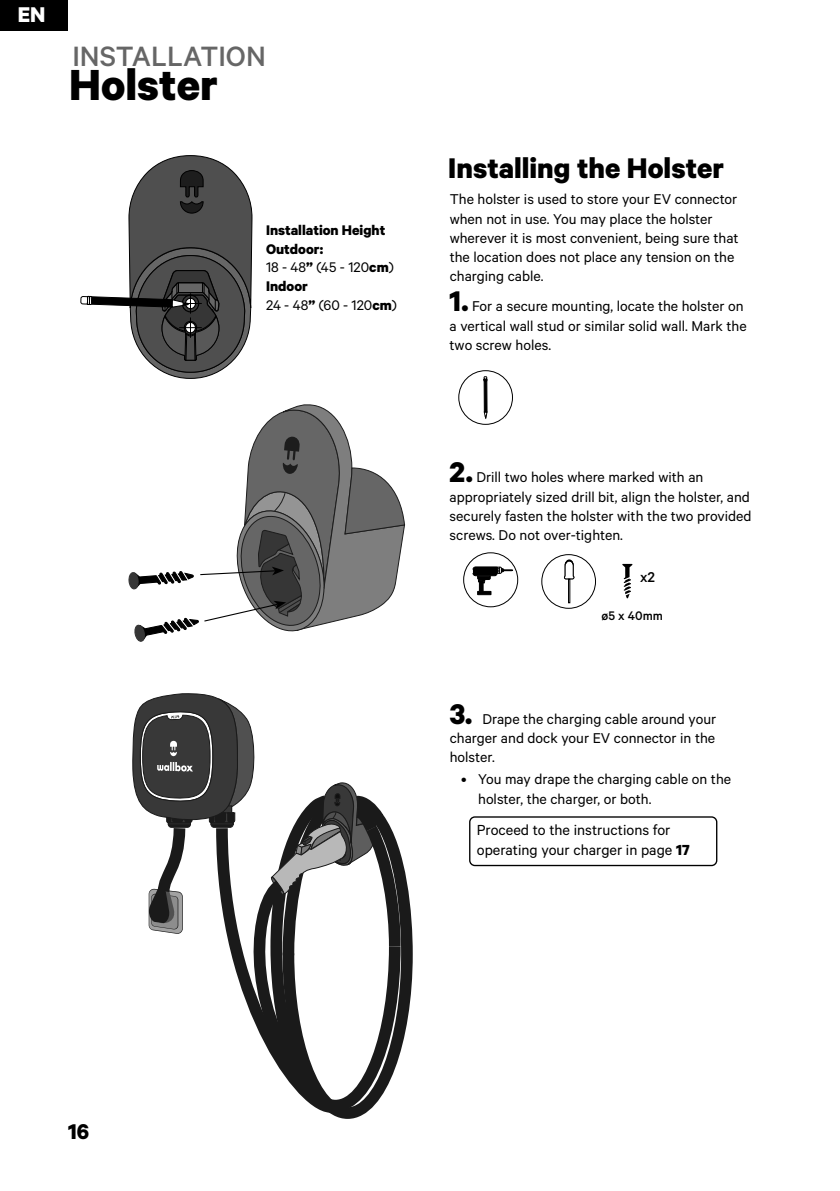
<style>
.page{position:relative;width:840px;height:1191px;background:#fff}
.page>*{position:absolute;margin:0;border:0;box-sizing:border-box;transform-origin:0 0}
.subtitulos{font:700 49px "Calibre";color:#000}
.t1{font:700 32px "Calibre";color:#000}
.subtitulos-2{font:500 31.4px "Calibre";color:#666}
.t2{font:700 24px "Calibre";color:#000}
.t3{font:700 24px "Calibre";color:#fff}
.t4{font:16.4px/19.6px "Calibre";color:#000}
.t5{font:16px/19.2px "Calibre";color:#000}
.t6{font:500 16px "Calibre";color:#000}
.t7{font:700 15.6px "Calibre";color:#000}
.t8{font:15.6px "Calibre";color:#000}
.t9{font:500 14px "Calibre";color:#000}
.s1{font-weight:700}
.s2{font-weight:700;font-size:32px}
</style>
<div class="page">
<div style="left:0;top:0;width:68px;height:31px;background:#000"></div>
<div style="left:541px;top:554px;width:54px;height:55px;border:1px solid #000;border-radius:50%"></div>
<svg style="left:564px;top:559px;width:10px;height:45px"></svg>
<svg style="left:472px;top:566px;width:41px;height:29px"></svg>
<div style="left:463px;top:552px;width:55px;height:55px;border:1px solid #000;border-radius:50%"></div>
<svg style="left:483px;top:376px;width:4px;height:43px"></svg>
<div style="left:458px;top:370px;width:54px;height:55px;border:1px solid #000;border-radius:50%"></div>
<svg style="left:302px;top:877px;width:111px;height:242px"></svg>
<svg style="left:622px;top:564px;width:10px;height:34px"></svg>
<div style="left:469px;top:816px;width:248px;height:50px;border:1px solid #000;border-radius:5px"></div>
<svg style="left:132px;top:693px;width:274px;height:404px"></svg>
<svg style="left:80px;top:155px;width:325px;height:487px"></svg>
<h3 class="t3" style="left:18px;top:0;width:29px">EN</h3>
<p class="subtitulos-2" style="left:72px;top:38px;width:195px">INSTALLATION</p>
<p class="subtitulos" style="left:69px;top:54px;width:150px">Holster</p>
<p class="t7" style="left:266px;top:220px;width:121px">Installation Height</p>
<p class="t7" style="left:266px;top:239px;width:59px">Outdoor:</p>
<p class="t8" style="left:266px;top:258px;width:129px">18 - 48<span class="s1">”</span> (45 - 120<span class="s1">cm</span>)</p>
<p class="t7" style="left:266px;top:277px;width:43px">Indoor</p>
<p class="t8" style="left:266px;top:296px;width:132px">24 - 48<span class="s1">”</span> (60 - 120<span class="s1">cm</span>)</p>
<p class="t1" style="left:448px;top:148px;width:277px">Installing the Holster</p>
<p class="t5" style="left:449px;top:189px;width:290px">The holster is used to store your EV connector when not in use. You may place the holster wherever it is most convenient, being sure that the location does not place any tension on the charging cable.</p>
<p class="t5" style="left:449px;top:296px;width:298px"><span class="s2">1.</span> For a secure mounting, locate the holster on a vertical wall stud or similar solid wall. Mark the two screw holes.</p>
<p class="t5" style="left:449px;top:467px;width:303px"><span class="s2">2.</span> Drill two holes where marked with an appropriately sized drill bit, align the holster, and securely fasten the holster with the two provided screws. Do not over-tighten.</p>
<p class="t6" style="left:639px;top:568px;width:16px">x2</p>
<p class="t9" style="left:601px;top:607px;width:63px">ø5 x 40mm</p>
<p class="t5" style="left:449px;top:709px;width:268px;text-align:justify"><span class="s2">3.</span> Drape the charging cable around your charger and dock your EV connector in the holster.</p>
<p class="t5" style="left:478px;top:769px;width:254px;text-indent:-17px">• You may drape the charging cable on the holster, the charger, or both.</p>
<p class="t4" style="left:476px;top:820px;width:214px">Proceed to the instructions for operating your charger in page <span class="s1">17</span></p>
<h3 class="t2" style="left:68px;top:1116px;width:23px">16</h3>
</div>
